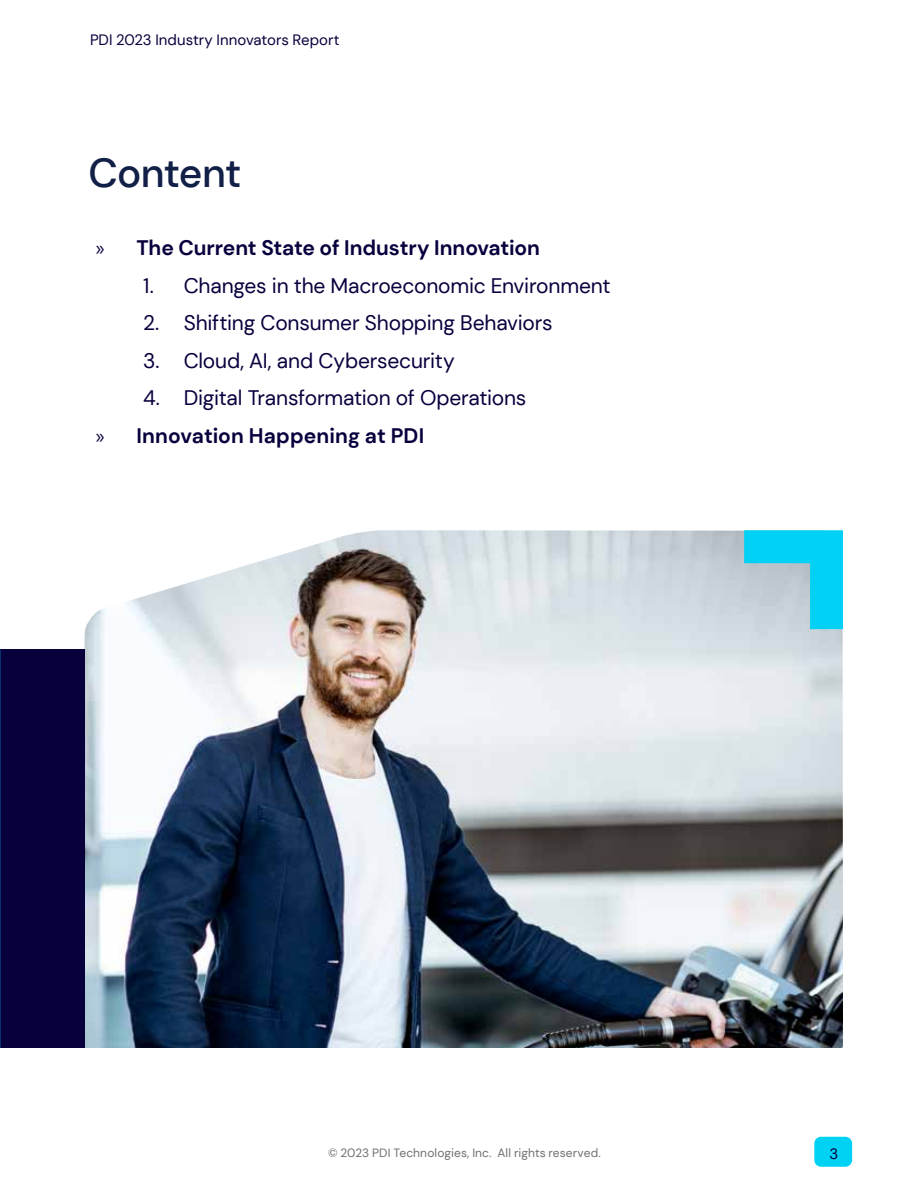
<style>
.page{position:relative;width:918px;height:1188px;background:#fff}
.page>*{position:absolute;margin:0;border:0;box-sizing:border-box;transform-origin:0 0}
.t1{font:500 40.5px "DM Sans";letter-spacing:-.02em;color:#122048}
.t2{font:21px/37.5px "DM Sans";letter-spacing:-.01em;color:#07003d}
.t3{font:700 21px "DM Sans";letter-spacing:-.01em;color:#07003d}
.t4{font:15px "DM Sans";color:#07003d}
.t5{font:12px "DM Sans";letter-spacing:.005em;color:#706f6f}
.s1{font-family:"Myriad Pro";font-weight:400}
.s2{font-family:"Myriad Pro"}
.s3{font-weight:700}
</style>
<div class="page">
<div style="left:0;top:650px;width:84px;height:398px;background:#07003d"></div>
<img style="left:84px;top:530px;width:759px;height:518px">
<svg style="left:744px;top:530px;width:99px;height:99px;background:#57cee5"></svg>
<div style="left:814px;top:1137px;width:38px;height:30px;background:#00d2f4;border-radius:7px"></div>
<p class="t4" style="left:90px;top:30px;width:251px">PDI 2023 Industry Innovators Report</p>
<h1 class="t1" style="left:88px;top:148px;width:154px">Content</h1>
<p class="t3" style="left:96px;top:235px;width:445px"><span class="s1">»</span> The Current State of Industry Innovation</p>
<p class="t2" style="left:143px;top:266px;width:469px">1. Changes in the Macroeconomic Environment</p>
<p class="t2" style="left:143px;top:304px;width:411px">2. Shifting Consumer Shopping Behaviors</p>
<p class="t2" style="left:143px;top:341px;width:313px">3. Cloud, AI, and Cybersecurity</p>
<p class="t2" style="left:96px;top:379px;width:432px;text-indent:47px">4. Digital Transformation of Operations <span class="s2">»</span> <span class="s3">Innovation Happening at PDI</span></p>
<p class="t5" style="left:328px;top:1145px;width:274px">© 2023 PDI Technologies, Inc. All rights reserved.</p>
<p class="t4" style="left:830px;top:1144px;width:10px">3</p>
</div>
